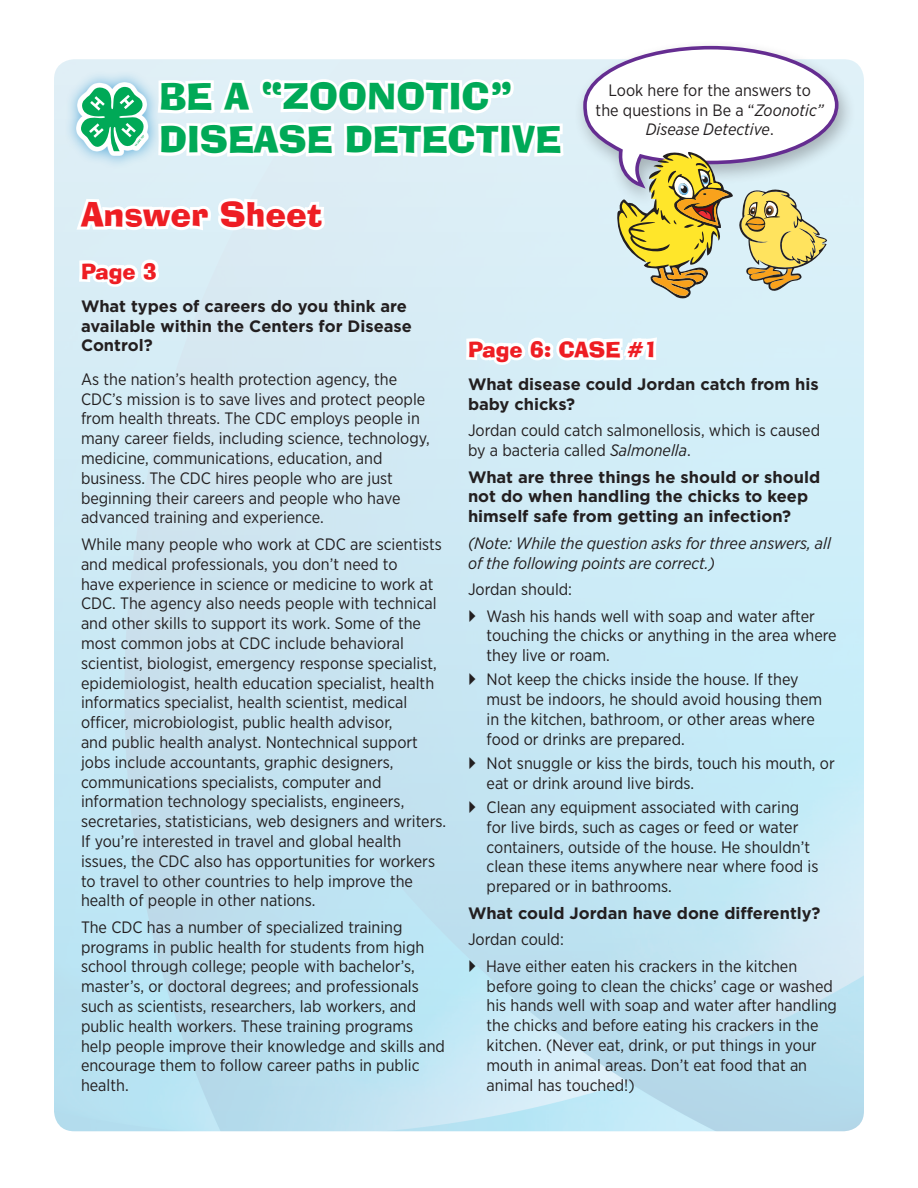
<style>
.page{position:relative;width:918px;height:1188px;background:#fff}
.page>*{position:absolute;margin:0;border:0;box-sizing:border-box;transform-origin:0 0}
.t1{font:36px/43.2px "Ad Lib BT";color:#00a957}
.t2{font:33px "Ad Lib BT";color:#ee1d23}
.t3{font:21px "Ad Lib BT";color:#ee1d23}
.t4{font:16.5px/19.8px "Gotham Narrow";color:#231f20}
.t5{font:700 16.5px/19.8px "Gotham";color:#231f20}
.t6{font:italic 16.5px/19.8px "Gotham Narrow";color:#231f20}
.s1{font-style:italic}
</style>
<div class="page">
<div style="left:63px;top:69px;width:98px;height:100px;background:#007ec5;opacity:.6"></div>
<svg style="left:73px;top:59px;width:494px;height:231px"></svg>
<svg style="left:463px;top:318px;width:198px;height:50px"></svg>
<div style="left:573px;top:39px;width:283px;height:169px;background:#231f20;opacity:.3"></div>
<svg style="left:581px;top:44px;width:259px;height:255px"></svg>
<svg style="left:469px;top:610px;width:6px;height:12px"></svg>
<svg style="left:469px;top:673px;width:6px;height:12px"></svg>
<svg style="left:469px;top:757px;width:6px;height:12px"></svg>
<svg style="left:469px;top:801px;width:6px;height:12px"></svg>
<svg style="left:469px;top:960px;width:6px;height:12px"></svg>
<h1 class="t1" style="left:159px;top:75px;width:404px">BE A “ZOONOTIC”<br>DISEASE DETECTIVE</h1>
<p class="t4" style="left:596px;top:80px;width:230px;text-align:center">Look here for the answers to the questions in Be a “<span class="s1">Zoonotic”<br>Disease Detective</span>.</p>
<h2 class="t2" style="left:81px;top:193px;width:243px">Answer Sheet</h2>
<p class="t3" style="left:81px;top:258px;width:78px">Page 3</p>
<p class="t5" style="left:81px;top:296px;width:332px">What types of careers do you think are available within the Centers for Disease<br>Control?</p>
<p class="t4" style="left:81px;top:369px;width:350px">As the nation’s health protection agency, the CDC’s mission is to save lives and protect people from health threats. The CDC employs people in many career fields, including science, technology, medicine, communications, education, and business. The CDC hires people who are just beginning their careers and people who have advanced training and experience.</p>
<p class="t4" style="left:81px;top:534px;width:367px">While many people who work at CDC are scientists and medical professionals, you don’t need to<br>have experience in science or medicine to work at CDC. The agency also needs people with technical and other skills to support its work. Some of the most common jobs at CDC include behavioral scientist, biologist, emergency response specialist, epidemiologist, health education specialist, health informatics specialist, health scientist, medical officer, microbiologist, public health advisor,<br>and public health analyst. Nontechnical support jobs include accountants, graphic designers, communications specialists, computer and information technology specialists, engineers, secretaries, statisticians, web designers and writers.<br>If you’re interested in travel and global health issues, the CDC also has opportunities for workers to travel to other countries to help improve the health of people in other nations.</p>
<p class="t4" style="left:81px;top:917px;width:366px">The CDC has a number of specialized training programs in public health for students from high school through college; people with bachelor’s, master’s, or doctoral degrees; and professionals such as scientists, researchers, lab workers, and public health workers. These training programs help people improve their knowledge and skills and encourage them to follow career paths in public health.</p>
<p class="t3" style="left:468px;top:336px;width:191px">Page 6: CASE #1</p>
<p class="t5" style="left:468px;top:374px;width:352px">What disease could Jordan catch from his baby chicks?</p>
<p class="t4" style="left:468px;top:420px;width:354px">Jordan could catch salmonellosis, which is caused by a bacteria called <span class="s1">Salmonella</span>.</p>
<p class="t5" style="left:468px;top:467px;width:354px">What are three things he should or should not do when handling the chicks to keep himself safe from getting an infection?</p>
<p class="t6" style="left:468px;top:533px;width:364px">(Note: While the question asks for three answers, all of the following points are correct.)</p>
<p class="t4" style="left:487px;top:576px;width:330px;line-height:26.5px;text-indent:-19px">Jordan should:<br>Wash his hands well with soap and water after</p>
<p class="t4" style="left:487px;top:625px;width:352px">touching the chicks or anything in the area where they live or roam.</p>
<p class="t4" style="left:487px;top:669px;width:337px">Not keep the chicks inside the house. If they must be indoors, he should avoid housing them in the kitchen, bathroom, or other areas where food or drinks are prepared.</p>
<p class="t4" style="left:487px;top:753px;width:350px">Not snuggle or kiss the birds, touch his mouth, or eat or drink around live birds.</p>
<p class="t4" style="left:487px;top:797px;width:333px">Clean any equipment associated with caring for live birds, such as cages or feed or water containers, outside of the house. He shouldn’t clean these items anywhere near where food is prepared or in bathrooms.</p>
<p class="t5" style="left:468px;top:903px;width:354px">What could Jordan have done differently?</p>
<p class="t4" style="left:486px;top:926px;width:313px;line-height:26.5px;text-indent:-18px">Jordan could:<br>Have either eaten his crackers in the kitchen</p>
<p class="t4" style="left:487px;top:976px;width:352px">before going to clean the chicks’ cage or washed his hands well with soap and water after handling the chicks and before eating his crackers in the kitchen. (Never eat, drink, or put things in your mouth in animal areas. Don’t eat food that an animal has touched!)</p>
</div>
